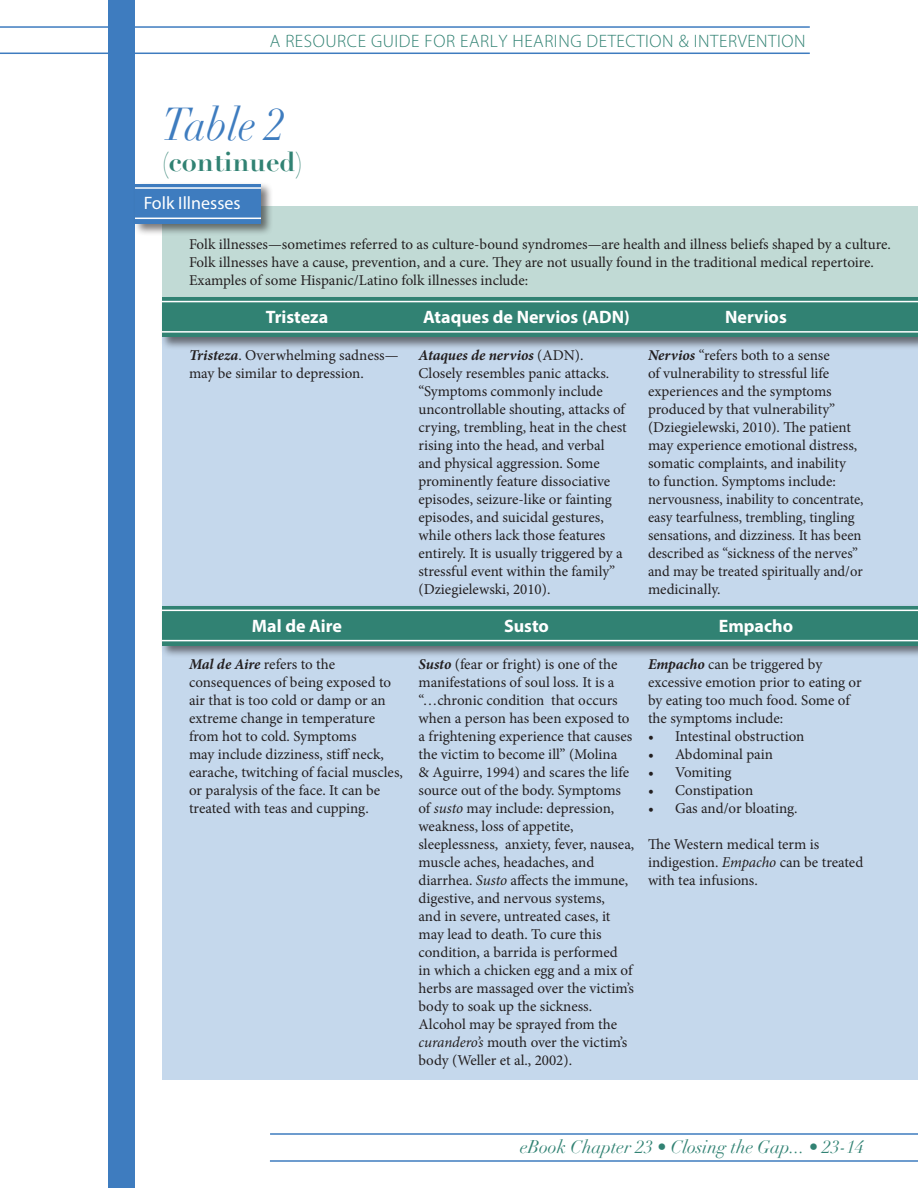
<style>
.page{position:relative;width:918px;height:1188px;background:#fff}
.page>*{position:absolute;margin:0;border:0;box-sizing:border-box;transform-origin:0 0}
.t1{font:italic 45px "Didot";color:#3e7cbf;scale:.9 1}
.t2{font:700 27px "Didot";color:#318273}
.t3{font:700 18px "Myriad Pro";color:#fff}
.t4{font:300 18px "Myriad Pro";letter-spacing:.03em;color:#318273}
.t5{font:italic 18px "Didot";color:#318273}
.t6{font:18px "Myriad Pro";color:#fff}
.Body_text{font:15px/18px "Minion Pro";color:#231f20}
.Bullet_Text{font:15px "Minion Pro";color:#231f20}
.s1{font-weight:700;font-style:italic}
.s2{font-style:italic}
</style>
<div class="page">
<hr style="left:270px;top:1133px;width:648px;height:2px;background:#3e7cbf">
<hr style="left:270px;top:1160px;width:648px;height:2px;background:#3e7cbf">
<hr style="left:0;top:26px;width:810px;height:2px;background:#3e7cbf">
<hr style="left:0;top:53px;width:810px;height:1px;background:#3e7cbf">
<div style="left:108px;top:0;width:27px;height:1188px;background:#3e7cbf"></div>
<div style="left:162px;top:207px;width:756px;height:110px;background:#c1dad5"></div>
<div style="left:162px;top:317px;width:756px;height:763px;background:#c5d8ec"></div>
<div style="left:133px;top:182px;width:140px;height:54px;background:#231f20;opacity:.6"></div>
<div style="left:135px;top:184px;width:125px;height:39px;background:#3e7cbf"></div>
<hr style="left:135px;top:187px;width:126px;height:2px;background:#fff">
<hr style="left:135px;top:218px;width:126px;height:1px;background:#fff">
<div style="left:160px;top:295px;width:758px;height:55px;background:#231f20;opacity:.6"></div>
<div style="left:162px;top:297px;width:756px;height:40px;background:#318273"></div>
<hr style="left:162px;top:301px;width:756px;height:1px;background:#fff">
<hr style="left:162px;top:331px;width:756px;height:2px;background:#fff">
<div style="left:160px;top:604px;width:758px;height:55px;background:#231f20;opacity:.6"></div>
<div style="left:162px;top:606px;width:756px;height:40px;background:#318273"></div>
<hr style="left:162px;top:610px;width:756px;height:1px;background:#fff">
<hr style="left:162px;top:640px;width:756px;height:1px;background:#fff">
<p class="t4" style="left:270px;top:31px;width:537px">A RESOURCE GUIDE FOR EARLY HEARING DETECTION &amp; INTERVENTION</p>
<p class="t1" style="left:162px;top:97px;width:138px">Table 2</p>
<p class="t2" style="left:162px;top:144px;width:142px">(continued)</p>
<p class="t6" style="left:144px;top:192px;width:98px">Folk Illnesses</p>
<p class="Body_text" style="left:189px;top:236px;width:703px">Folk illnesses—sometimes referred to as culture-bound syndromes—are health and illness beliefs shaped by a culture.<br>Folk illnesses have a cause, prevention, and a cure. They are not usually found in the traditional medical repertoire.<br>Examples of some Hispanic/Latino folk illnesses include:</p>
<p class="t3" style="left:266px;top:305px;width:64px">Tristeza</p>
<p class="t3" style="left:423px;top:305px;width:208px">Ataques de Nervios (ADN)</p>
<p class="t3" style="left:725px;top:305px;width:63px">Nervios</p>
<p class="Body_text" style="left:189px;top:346px;width:211px"><span class="s1">Tristeza</span>. Overwhelming sadness— may be similar to depression.</p>
<p class="Body_text" style="left:418px;top:346px;width:210px"><span class="s1">Ataques de nervios</span> (ADN).<br>Closely resembles panic attacks. “Symptoms commonly include uncontrollable shouting, attacks of crying, trembling, heat in the chest rising into the head, and verbal and physical aggression. Some prominently feature dissociative episodes, seizure-like or fainting episodes, and suicidal gestures, while others lack those features entirely. It is usually triggered by a stressful event within the family” (Dziegielewski, 2010).</p>
<p class="Body_text" style="left:648px;top:346px;width:217px"><span class="s1">Nervios</span> “refers both to a sense<br>of vulnerability to stressful life experiences and the symptoms produced by that vulnerability” (Dziegielewski, 2010). The patient may experience emotional distress, somatic complaints, and inability<br>to function. Symptoms include: nervousness, inability to concentrate, easy tearfulness, trembling, tingling sensations, and dizziness<span class="s2">.</span> It has been described as “sickness of the nerves” and may be treated spiritually and/or medicinally.</p>
<p class="t3" style="left:252px;top:614px;width:92px">Mal de Aire</p>
<p class="t3" style="left:504px;top:614px;width:46px">Susto</p>
<p class="t3" style="left:719px;top:614px;width:76px">Empacho</p>
<p class="Body_text" style="left:418px;top:655px;width:217px"><span class="s1">Susto</span> (fear or fright) is one of the manifestations of soul loss<span class="s2">.</span> It is a “…chronic condition that occurs when a person has been exposed to a frightening experience that causes the victim to become ill” (Molina<br>&amp; Aguirre, 1994) and scares the life source out of the body. Symptoms of <span class="s2">susto</span> may include: depression, weakness, loss of appetite, sleeplessness, anxiety, fever, nausea, muscle aches, headaches, and diarrhea. <span class="s2">Susto</span> affects the immune, digestive, and nervous systems,<br>and in severe, untreated cases, it may lead to death. To cure this condition, a barrida is performed<br>in which a chicken egg and a mix of herbs are massaged over the victim’s body to soak up the sickness.<br>Alcohol may be sprayed from the <span class="s2">curandero’s</span> mouth over the victim’s body (Weller et al., 2002).</p>
<p class="Body_text" style="left:648px;top:655px;width:215px"><span class="s1">Empacho</span> can be triggered by excessive emotion prior to eating or by eating too much food. Some of the symptoms include:</p>
<p class="Body_text" style="left:189px;top:655px;width:215px"><span class="s1">Mal de Aire</span> refers to the consequences of being exposed to air that is too cold or damp or an extreme change in temperature from hot to cold. Symptoms<br>may include dizziness, stiff neck, earache, twitching of facial muscles, or paralysis of the face. It can be treated with teas and cupping.</p>
<p class="Bullet_Text" style="left:648px;top:726px;width:158px">• Intestinal obstruction</p>
<p class="Bullet_Text" style="left:648px;top:744px;width:126px">• Abdominal pain</p>
<p class="Bullet_Text" style="left:648px;top:762px;width:85px">• Vomiting</p>
<p class="Bullet_Text" style="left:648px;top:780px;width:107px">• Constipation</p>
<p class="Bullet_Text" style="left:648px;top:798px;width:151px">• Gas and/or bloating.</p>
<p class="Body_text" style="left:648px;top:835px;width:217px">The Western medical term is indigestion. <span class="s2">Empacho</span> can be treated with tea infusions.</p>
<p class="t5" style="left:520px;top:1136px;width:345px">eBook Chapter 23 • Closing the Gap... • 23-14</p>
</div>
